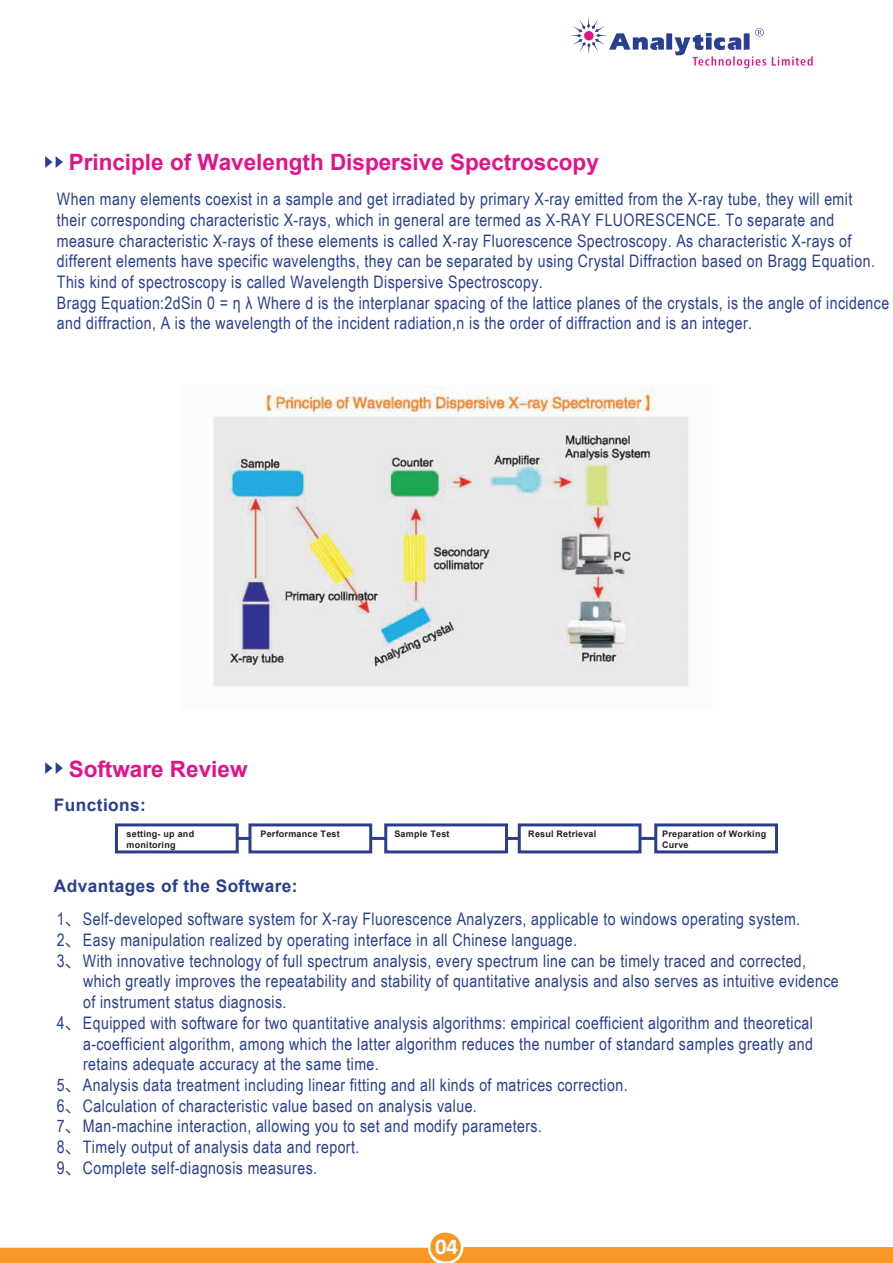
<style>
.page{position:relative;width:893px;height:1263px;background:#fff}
.page>*{position:absolute;margin:0;border:0;box-sizing:border-box;transform-origin:0 0}
.t1{font:700 22.65px "Calibri";color:#fff}
.t2{font:700 22.5px "Arial";color:#e3118a}
.t3{font:17.25px/20.7px "Arial Narrow";letter-spacing:.025em;color:#293e90}
.t4{font:700 17.25px "Arial";letter-spacing:.025em;color:#293e90}
.t5{font:700 9px/10.8px "Arial";letter-spacing:.025em;color:#231f20}
.s1{font-family:"Koz Go Pr 6 N"}
</style>
<div class="page">
<svg style="left:772px;top:56px;width:41px;height:10px"></svg>
<svg style="left:570px;top:17px;width:196px;height:51px"></svg>
<div style="left:584px;top:31px;width:10px;height:9px;background:#e21089;border-radius:50%"></div>
<svg style="left:430px;top:1233px;width:29px;height:28px"></svg>
<svg style="left:453px;top:1247px;width:440px;height:16px;background:#f79928"></svg>
<div style="left:0;top:1248px;width:439px;height:15px;background:#f79826"></div>
<div style="left:432px;top:1233px;width:29px;height:28px;background:#f79826;border-radius:50%"></div>
<svg style="left:45px;top:156px;width:18px;height:12px"></svg>
<svg style="left:45px;top:762px;width:18px;height:12px"></svg>
<img style="left:213px;top:386px;width:476px;height:301px">
<hr style="left:237px;top:837px;width:445px;height:3px;background:#293e90">
<div style="left:115px;top:823px;width:124px;height:30px;background:#fff;border:3px solid #293e90"></div>
<div style="left:248px;top:823px;width:124px;height:30px;background:#fff;border:3px solid #293e90"></div>
<div style="left:654px;top:823px;width:124px;height:30px;background:#fff;border:3px solid #293e90"></div>
<div style="left:384px;top:823px;width:124px;height:30px;background:#fff;border:3px solid #293e90"></div>
<div style="left:518px;top:823px;width:123px;height:30px;background:#fff;border:3px solid #293e90"></div>
<h2 class="t2" style="left:69px;top:147px;width:532px">Principle of Wavelength Dispersive Spectroscopy</h2>
<p class="t3" style="left:57px;top:188px;width:834px">When many elements coexist in a sample and get irradiated by primary X-ray emitted from the X-ray tube, they will emit<br>their corresponding characteristic X-rays, which in general are termed as X-RAY FLUORESCENCE. To separate and measure characteristic X-rays of these elements is called X-ray Fluorescence Spectroscopy. As characteristic X-rays of different elements have specific wavelengths, they can be separated by using Crystal Diffraction based on Bragg Equation.<br>This kind of spectroscopy is called Wavelength Dispersive Spectroscopy.<br>Bragg Equation:2dSin 0 = η λ Where d is the interplanar spacing of the lattice planes of the crystals, is the angle of incidence and diffraction, A is the wavelength of the incident radiation,n is the order of diffraction and is an integer.</p>
<h2 class="t2" style="left:69px;top:753px;width:180px">Software Review</h2>
<p class="t4" style="left:54px;top:793px;width:93px">Functions:</p>
<p class="t5" style="left:127px;top:828px;width:69px">setting- up and monitoring</p>
<p class="t5" style="left:261px;top:828px;width:81px">Performance Test</p>
<p class="t5" style="left:394px;top:828px;width:57px">Sample Test</p>
<p class="t5" style="left:528px;top:828px;width:70px">Resul Retrieval</p>
<p class="t5" style="left:662px;top:828px;width:106px">Preparation of Working<br>Curve</p>
<p class="t4" style="left:54px;top:874px;width:245px">Advantages of the Software:</p>
<p class="t3" style="left:57px;top:908px;width:745px">1<span class="s1">、</span>Self-developed software system for X-ray Fluorescence Analyzers, applicable to windows operating system.</p>
<p class="t3" style="left:57px;top:929px;width:522px">2<span class="s1">、</span>Easy manipulation realized by operating interface in all Chinese language.</p>
<p class="t3" style="left:57px;top:950px;width:751px">3<span class="s1">、</span>With innovative technology of full spectrum analysis, every spectrum line can be timely traced and corrected,</p>
<p class="t3" style="left:83px;top:970px;width:757px">which greatly improves the repeatability and stability of quantitative analysis and also serves as intuitive evidence</p>
<p class="t3" style="left:83px;top:991px;width:205px">of instrument status diagnosis.</p>
<p class="t3" style="left:57px;top:1012px;width:757px">4<span class="s1">、</span>Equipped with software for two quantitative analysis algorithms: empirical coefficient algorithm and theoretical</p>
<p class="t3" style="left:83px;top:1032px;width:731px">a-coefficient algorithm, among which the latter algorithm reduces the number of standard samples greatly and</p>
<p class="t3" style="left:83px;top:1053px;width:297px">retains adequate accuracy at the same time.</p>
<p class="t3" style="left:57px;top:1074px;width:572px">5<span class="s1">、</span>Analysis data treatment including linear fitting and all kinds of matrices correction.</p>
<p class="t3" style="left:57px;top:1094px;width:421px">6<span class="s1">、</span>Calculation of characteristic value based on analysis value.</p>
<p class="t3" style="left:57px;top:1115px;width:486px">7<span class="s1">、</span>Man-machine interaction, allowing you to set and modify parameters.</p>
<p class="t3" style="left:57px;top:1136px;width:304px">8<span class="s1">、</span>Timely output of analysis data and report.</p>
<p class="t3" style="left:57px;top:1157px;width:262px">9<span class="s1">、</span>Complete self-diagnosis measures.</p>
<h1 class="t1" style="left:435px;top:1231px;width:24px">30 4</h1>
</div>
